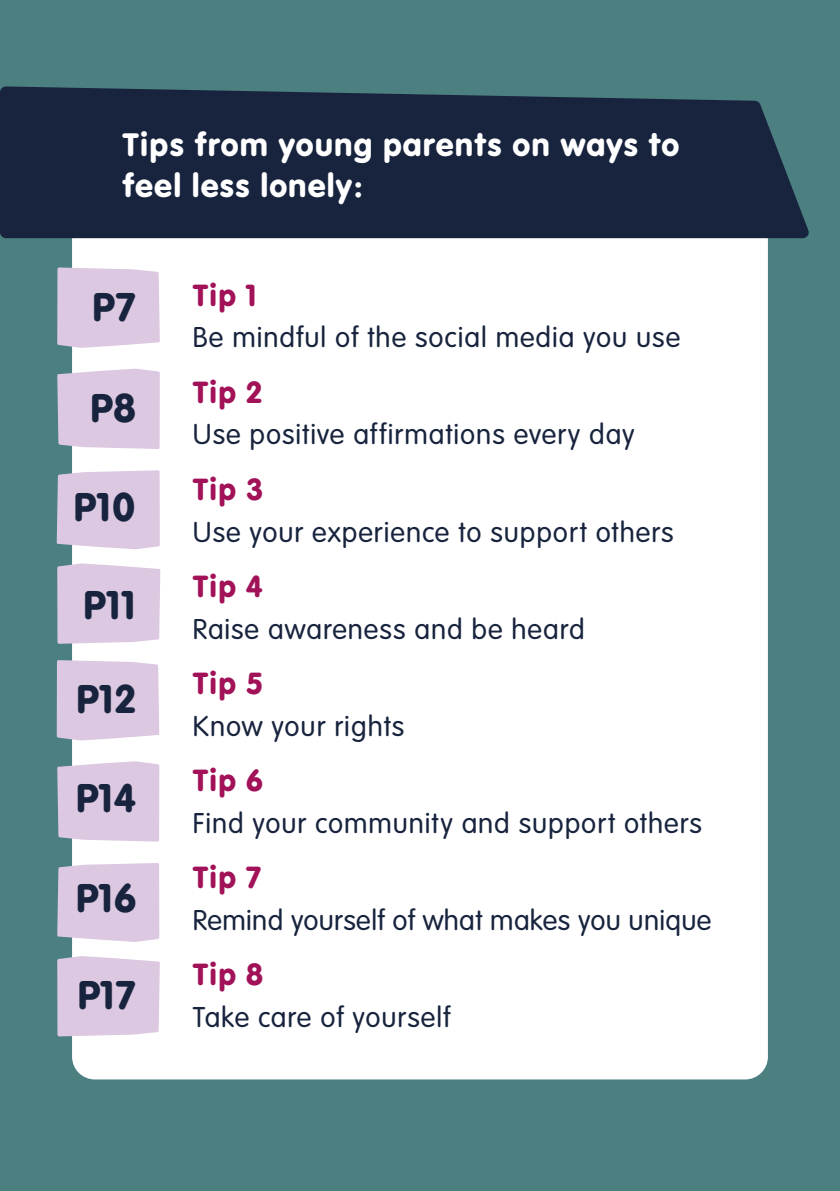
<style>
.page{position:relative;width:840px;height:1191px;background:#fff}
.page>*{position:absolute;margin:0;border:0;box-sizing:border-box;transform-origin:0 0}
.t1{font:42px "VAG Rundschrift D";color:#18243e}
.t2{font:34px/40.8px "VAG Rundschrift D";letter-spacing:.03em;color:#fff}
.t3{font:32px "VAG Rundschrift D";letter-spacing:.025em;color:#a21258}
.t4{font:300 30px "VAG Rundschrift D";letter-spacing:.03em;color:#18243e}
.t5{font:300 30px "VAG Rundschrift D";letter-spacing:.01em;color:#18243e}
</style>
<div class="page">
<div style="left:0;top:0;width:839px;height:1191px;background:#4c7f80"></div>
<div style="left:72px;top:193px;width:695px;height:886px;background:#fff;border-radius:23px"></div>
<svg style="left:0;top:86px;width:809px;height:152px;background:#1c2b43"></svg>
<svg style="left:57px;top:267px;width:103px;height:81px;background:#dccae1"></svg>
<svg style="left:57px;top:369px;width:103px;height:80px;background:#d9c8df"></svg>
<svg style="left:57px;top:470px;width:103px;height:79px;background:#dac8e0"></svg>
<svg style="left:57px;top:563px;width:103px;height:81px;background:#dccae1"></svg>
<div style="left:57px;top:660px;width:102px;height:80px;background:#dcc8e1"></div>
<svg style="left:57px;top:761px;width:102px;height:80px;background:#d8c7de"></svg>
<svg style="left:57px;top:863px;width:102px;height:79px;background:#d8c7df"></svg>
<svg style="left:57px;top:956px;width:103px;height:80px;background:#dccae1"></svg>
<p class="t2" style="left:122px;top:124px;width:558px">Tips from young parents on ways to feel less lonely:</p>
<h1 class="t1" style="left:92px;top:282px;width:45px">P7</h1>
<h1 class="t1" style="left:90px;top:382px;width:48px">P8</h1>
<h1 class="t1" style="left:73px;top:482px;width:64px">P10</h1>
<h1 class="t1" style="left:83px;top:580px;width:54px">P11</h1>
<h1 class="t1" style="left:76px;top:674px;width:61px">P12</h1>
<h1 class="t1" style="left:76px;top:773px;width:62px">P14</h1>
<h1 class="t1" style="left:76px;top:873px;width:62px">P16</h1>
<h1 class="t1" style="left:77px;top:970px;width:60px">P17</h1>
<p class="t3" style="left:193px;top:276px;width:66px">Tip 1</p>
<p class="t4" style="left:193px;top:321px;width:488px">Be mindful of the social media you use</p>
<p class="t3" style="left:193px;top:373px;width:71px">Tip 2</p>
<p class="t4" style="left:193px;top:418px;width:443px">Use positive affirmations every day</p>
<p class="t3" style="left:193px;top:470px;width:72px">Tip 3</p>
<p class="t4" style="left:193px;top:515px;width:482px">Use your experience to support others</p>
<p class="t3" style="left:193px;top:567px;width:71px">Tip 4</p>
<p class="t4" style="left:193px;top:612px;width:393px">Raise awareness and be heard</p>
<p class="t3" style="left:193px;top:664px;width:71px">Tip 5</p>
<p class="t4" style="left:193px;top:709px;width:213px">Know your rights</p>
<p class="t3" style="left:193px;top:761px;width:71px">Tip 6</p>
<p class="t4" style="left:193px;top:806px;width:510px">Find your community and support others</p>
<p class="t3" style="left:193px;top:858px;width:70px">Tip 7</p>
<p class="t5" style="left:193px;top:903px;width:520px">Remind yourself of what makes you unique</p>
<p class="t3" style="left:193px;top:955px;width:72px">Tip 8</p>
<p class="t4" style="left:193px;top:1001px;width:259px">Take care of yourself</p>
</div>
